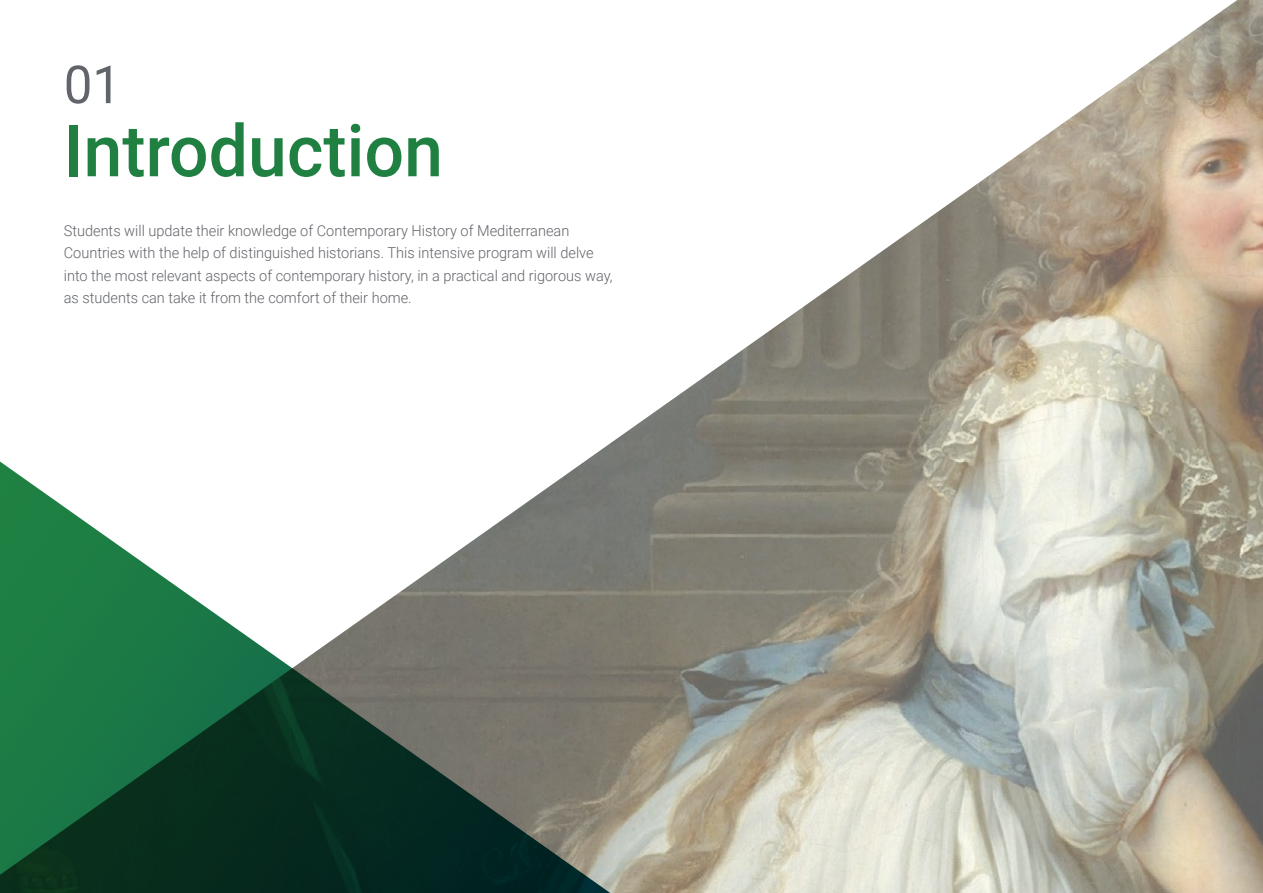
<style>
.page{position:relative;width:1263px;height:893px;background:#fff}
.page>*{position:absolute;margin:0;border:0;box-sizing:border-box;transform-origin:0 0}
.t1{font:500 72px "Roboto";color:#208041}
.t2{font:52.5px "Roboto";color:#61646a}
.t3{font:300 15px/22.5px "Roboto";color:#61646a}
</style>
<div class="page">
<img style="left:606px;top:0;width:657px;height:893px">
<svg style="left:0;top:446px;width:640px;height:447px"></svg>
<h2 class="t2" style="left:64px;top:48px;width:59px">01</h2>
<h1 class="t1" style="left:64px;top:100px;width:381px">Introduction</h1>
<p class="t3" style="left:64px;top:218px;width:550px">Students will update their knowledge of Contemporary History of Mediterranean Countries with the help of distinguished historians. This intensive program will delve into the most relevant aspects of contemporary history, in a practical and rigorous way, as students can take it from the comfort of their home.</p>
</div>
